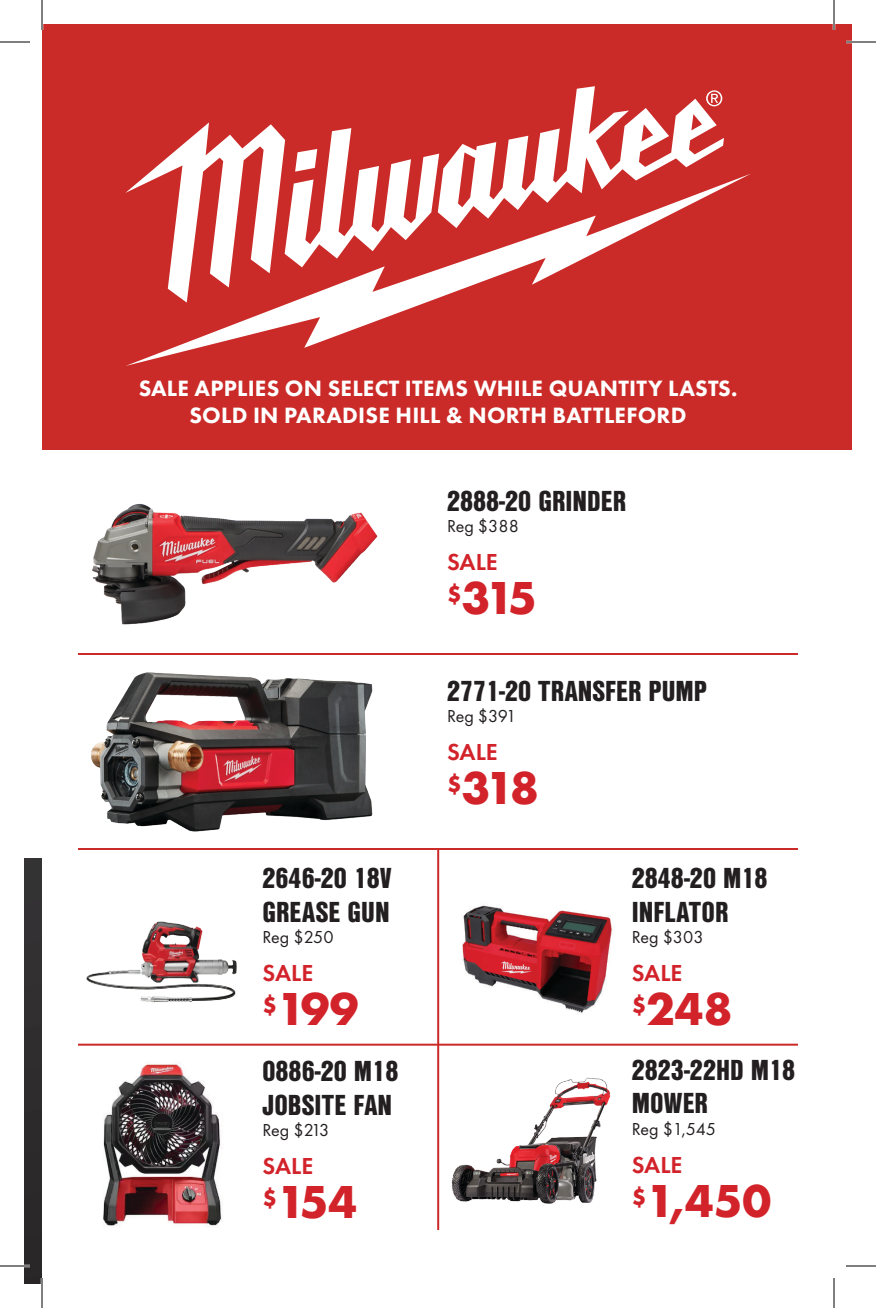
<style>
.page{position:relative;width:876px;height:1308px;background:#fff}
.page>*{position:absolute;margin:0;border:0;box-sizing:border-box;transform-origin:0 0}
.Price{font:700 48px "Futura PT";letter-spacing:-.045em;color:#d2232a}
.Name{font:900 28px/33.6px "Nimbus San Con L";color:#231f20}
.SALE{font:600 24px "Futura PT";color:#d2232a}
.Sales_run{font:800 23px "Futura PT";letter-spacing:.01em;color:#fff}
.Body{font:18px "Futura PT";letter-spacing:-.01em;color:#231f20}
</style>
<div class="page">
<div style="left:24px;top:858px;width:18px;height:426px;background:#2e2c2d"></div>
<div style="left:42px;top:24px;width:810px;height:426px;background:#ca2b28"></div>
<img style="left:92px;top:503px;width:286px;height:122px">
<img style="left:91px;top:672px;width:282px;height:160px">
<img style="left:86px;top:921px;width:151px;height:82px">
<img style="left:462px;top:905px;width:150px;height:108px">
<img style="left:103px;top:1064px;width:119px;height:162px">
<img style="left:451px;top:1077px;width:160px;height:127px">
<svg style="left:125px;top:86px;width:625px;height:280px"></svg>
<hr style="left:78px;top:653px;width:720px;height:2px;background:#ca2b28">
<hr style="left:78px;top:848px;width:720px;height:2px;background:#ca2b28">
<hr style="left:78px;top:1044px;width:720px;height:2px;background:#ca2b28">
<hr style="left:437px;top:850px;width:2px;height:380px;background:#ca2b28">
<hr style="left:846px;top:41px;width:30px;height:2px;background:#fff">
<hr style="left:0;top:1265px;width:30px;height:2px;background:#fff">
<hr style="left:41px;top:1278px;width:2px;height:30px;background:#fff">
<hr style="left:833px;top:0;width:2px;height:30px;background:#fff">
<hr style="left:0;top:42px;width:30px;height:1px;background:#000">
<hr style="left:846px;top:42px;width:30px;height:1px;background:#000">
<hr style="left:0;top:1266px;width:30px;height:1px;background:#000">
<hr style="left:846px;top:1266px;width:30px;height:1px;background:#000">
<hr style="left:42px;top:0;width:1px;height:30px;background:#000">
<hr style="left:42px;top:1278px;width:1px;height:30px;background:#000">
<hr style="left:834px;top:0;width:1px;height:30px;background:#000">
<hr style="left:834px;top:1278px;width:1px;height:30px;background:#000">
<p class="Sales_run" style="left:139px;top:374px;width:600px">SALE APPLIES ON SELECT ITEMS WHILE QUANTITY LASTS.</p>
<p class="Sales_run" style="left:189px;top:401px;width:499px">SOLD IN PARADISE HILL &amp; NORTH BATTLEFORD</p>
<p class="Name" style="left:447px;top:483px;width:181px">2888-20 GRINDER</p>
<p class="Body" style="left:447px;top:515px;width:73px">Reg $388</p>
<p class="SALE" style="left:447px;top:547px;width:52px">SALE</p>
<p class="Price" style="left:447px;top:567px;width:91px"><sup>$</sup>315</p>
<p class="Name" style="left:262px;top:860px;width:130px">2646-20 18V<br>GREASE GUN</p>
<p class="Body" style="left:262px;top:927px;width:73px">Reg $250</p>
<p class="SALE" style="left:262px;top:958px;width:52px">SALE</p>
<p class="Price" style="left:262px;top:978px;width:97px"><sup>$</sup>199</p>
<p class="Name" style="left:262px;top:1053px;width:137px">0886-20 M18<br>JOBSITE FAN</p>
<p class="Body" style="left:262px;top:1120px;width:68px">Reg $213</p>
<p class="SALE" style="left:262px;top:1151px;width:52px">SALE</p>
<p class="Price" style="left:262px;top:1171px;width:96px"><sup>$</sup>154</p>
<p class="Name" style="left:447px;top:673px;width:261px">2771-20 TRANSFER PUMP</p>
<p class="Body" style="left:447px;top:706px;width:71px">Reg $391</p>
<p class="SALE" style="left:447px;top:737px;width:52px">SALE</p>
<p class="Price" style="left:447px;top:757px;width:93px"><sup>$</sup>318</p>
<p class="Name" style="left:632px;top:860px;width:137px">2848-20 M18<br>INFLATOR</p>
<p class="Body" style="left:632px;top:927px;width:73px">Reg $303</p>
<p class="SALE" style="left:632px;top:958px;width:52px">SALE</p>
<p class="Price" style="left:632px;top:978px;width:102px"><sup>$</sup>248</p>
<p class="Name" style="left:632px;top:1052px;width:165px">2823-22HD M18<br>MOWER</p>
<p class="Body" style="left:632px;top:1118px;width:86px">Reg $1,545</p>
<p class="SALE" style="left:632px;top:1150px;width:52px">SALE</p>
<p class="Price" style="left:632px;top:1170px;width:141px"><sup>$</sup>1,450</p>
</div>
